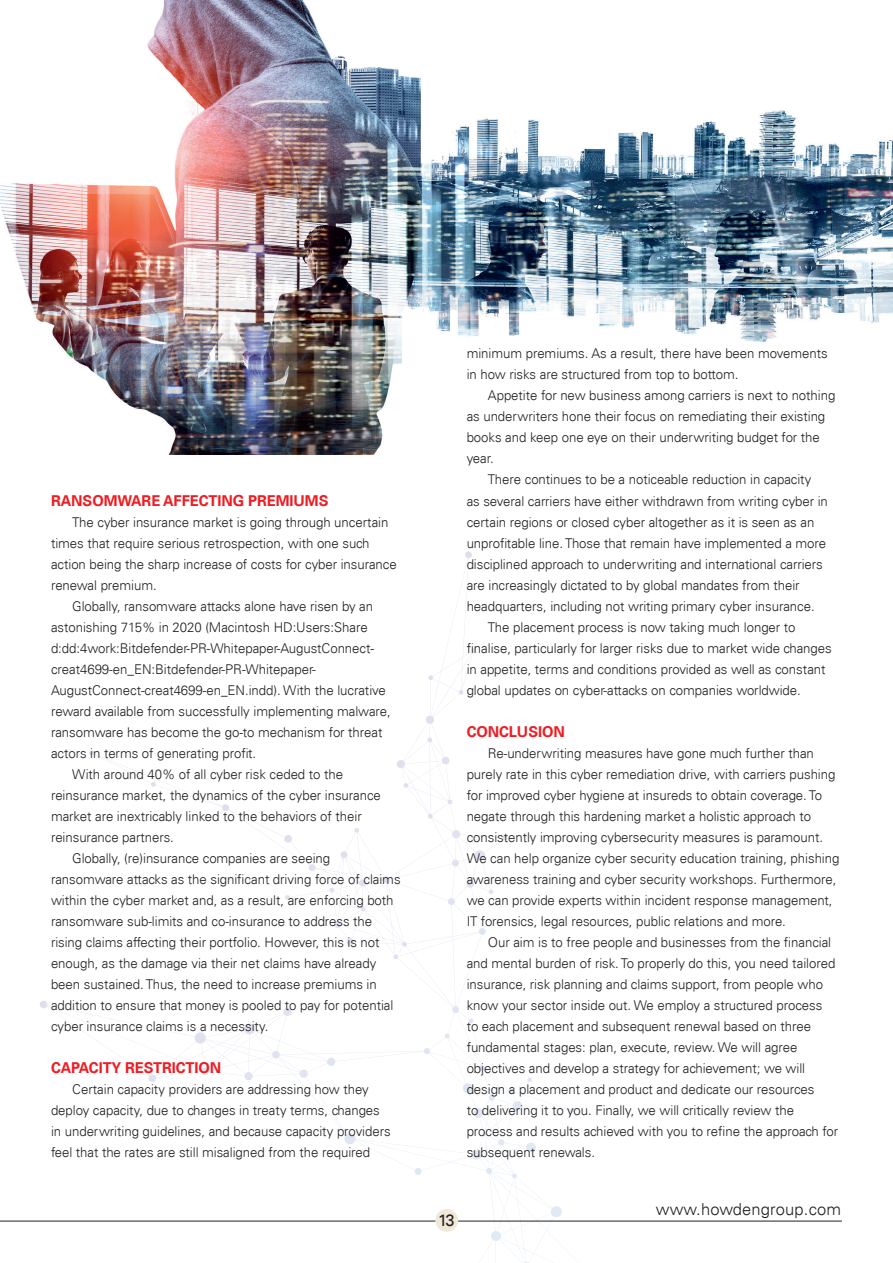
<style>
.page{position:relative;width:893px;height:1263px;background:#fff}
.page>*{position:absolute;margin:0;border:0;box-sizing:border-box;transform-origin:0 0}
.t1{font:16.65px "Univers LT Std";color:#231f20}
.t2{font:300 16.5px "Univers LT Std";letter-spacing:.01em;color:#231f20}
.body_copy{font:700 15px "Univers LT Std";letter-spacing:-.005em;color:#ee1d23}
.body_copy-2{font:300 13.5px/21px "Univers LT Std";letter-spacing:-.005em;color:#231f20}
</style>
<div class="page">
<svg style="left:40px;top:551px;width:428px;height:526px"></svg>
<hr style="left:0;top:1221px;width:842px;height:1px;background:#231f20">
<div style="left:435px;top:1209px;width:23px;height:23px;background:#f0e9d7;border-radius:50%"></div>
<img style="left:0;top:0;width:893px;height:454px">
<p class="body_copy" style="left:51px;top:491px;width:279px">RANSOMWARE AFFECTING PREMIUMS</p>
<p class="body_copy-2" style="left:51px;top:511px;width:347px;text-indent:21px">The cyber insurance market is going through uncertain times that require serious retrospection, with one such action being the sharp increase of costs for cyber insurance renewal premium.</p>
<p class="body_copy-2" style="left:51px;top:595px;width:341px;text-indent:21px">Globally, ransomware attacks alone have risen by an astonishing 715% in 2020 (Macintosh HD:Users:Share d:dd:4work:Bitdefender-PR-Whitepaper-AugustConnect&shy;creat4699-en_EN:Bitdefender-PR-Whitepaper-AugustConnect-creat4699-en_EN.indd). With the lucrative reward available from successfully implementing malware, ransomware has become the go-to mechanism for threat actors in terms of generating profit.</p>
<p class="body_copy-2" style="left:51px;top:763px;width:331px;text-indent:21px">With around 40% of all cyber risk ceded to the reinsurance market, the dynamics of the cyber insurance market are inextricably linked to the behaviors of their reinsurance partners.</p>
<p class="body_copy-2" style="left:51px;top:847px;width:351px;text-indent:21px">Globally, (re)insurance companies are seeing ransomware attacks as the significant driving force of claims within the cyber market and, as a result, are enforcing both ransomware sub-limits and co-insurance to address the rising claims affecting their portfolio. However, this is not enough, as the damage via their net claims have already been sustained. Thus, the need to increase premiums in addition to ensure that money is pooled to pay for potential cyber insurance claims is a necessity.</p>
<p class="body_copy" style="left:51px;top:1058px;width:172px">CAPACITY RESTRICTION</p>
<p class="body_copy-2" style="left:51px;top:1078px;width:341px;text-indent:21px">Certain capacity providers are addressing how they deploy capacity, due to changes in treaty terms, changes in underwriting guidelines, and because capacity providers feel that the rates are still misaligned from the required</p>
<p class="body_copy-2" style="left:467px;top:343px;width:362px">minimum premiums. As a result, there have been movements in how risks are structured from top to bottom.</p>
<p class="body_copy-2" style="left:467px;top:385px;width:370px;text-indent:21px">Appetite for new business among carriers is next to nothing as underwriters hone their focus on remediating their existing books and keep one eye on their underwriting budget for the year.</p>
<p class="body_copy-2" style="left:467px;top:469px;width:363px;text-indent:21px">There continues to be a noticeable reduction in capacity as several carriers have either withdrawn from writing cyber in certain regions or closed cyber altogether as it is seen as an unprofitable line. Those that remain have implemented a more disciplined approach to underwriting and international carriers are increasingly dictated to by global mandates from their headquarters, including not writing primary cyber insurance.</p>
<p class="body_copy-2" style="left:467px;top:616px;width:367px;text-indent:21px">The placement process is now taking much longer to finalise, particularly for larger risks due to market wide changes in appetite, terms and conditions provided as well as constant global updates on cyber-attacks on companies worldwide.</p>
<p class="body_copy" style="left:467px;top:722px;width:100px">CONCLUSION</p>
<p class="body_copy-2" style="left:467px;top:742px;width:374px;text-indent:21px">Re-underwriting measures have gone much further than purely rate in this cyber remediation drive, with carriers pushing for improved cyber hygiene at insureds to obtain coverage. To negate through this hardening market a holistic approach to consistently improving cybersecurity measures is paramount.<br>We can help organize cyber security education training, phishing awareness training and cyber security workshops. Furthermore, we can provide experts within incident response management, IT forensics, legal resources, public relations and more.</p>
<p class="body_copy-2" style="left:467px;top:931px;width:373px;text-indent:21px">Our aim is to free people and businesses from the financial and mental burden of risk. To properly do this, you need tailored insurance, risk planning and claims support, from people who know your sector inside out. We employ a structured process<br>to each placement and subsequent renewal based on three fundamental stages: plan, execute, review. We will agree objectives and develop a strategy for achievement; we will design a placement and product and dedicate our resources<br>to delivering it to you. Finally, we will critically review the process and results achieved with you to refine the approach for subsequent renewals.</p>
<p class="t1" style="left:438px;top:1209px;width:18px">13</p>
<p class="t2" style="left:656px;top:1199px;width:187px">www.howdengroup.com</p>
</div>
